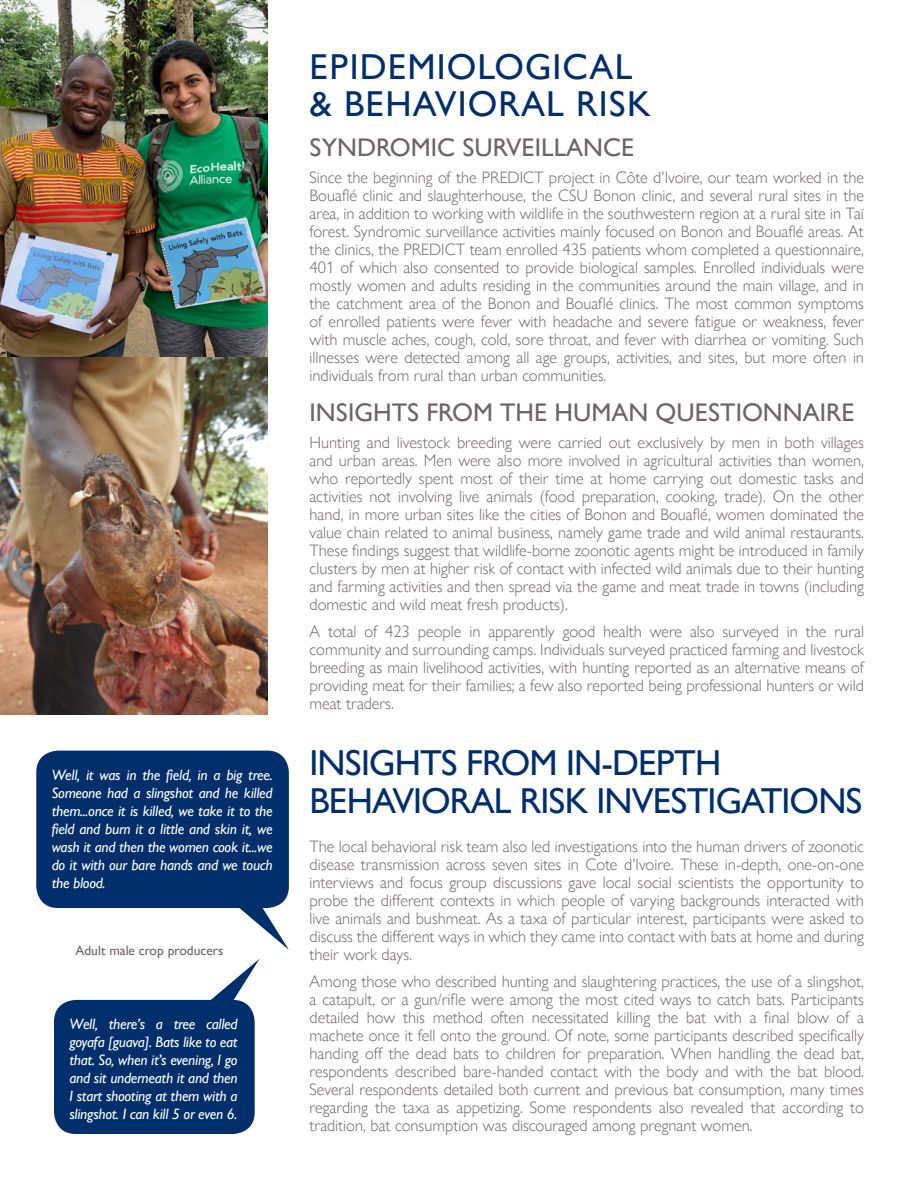
<style>
.page{position:relative;width:918px;height:1188px;background:#fff}
.page>*{position:absolute;margin:0;border:0;box-sizing:border-box;transform-origin:0 0}
.t1{font:36px/37.5px "Gill Sans Nova";letter-spacing:-.025em;color:#002f6c}
.t2{font:36px/37.5px "Gill Sans Nova";letter-spacing:.03em;color:#002f6c}
.t3{font:25.5px "Gill Sans Nova";color:#6d6465}
.t4{font:300 16.5px/18px "Gill Sans Nova";color:#6d6465;text-align:justify}
.t5{font:italic 15px/18px "Gill Sans Nova";letter-spacing:-.02em;color:#fff;text-align:justify}
.t6{font:13.5px "Gill Sans Nova";color:#6d6465}
</style>
<div class="page">
<img style="left:0;top:0;width:267px;height:715px">
<div style="left:54px;top:1000px;width:201px;height:134px;background:#002f6c;border-radius:22px"></div>
<svg style="left:200px;top:959px;width:60px;height:50px"></svg>
<div style="left:36px;top:751px;width:253px;height:157px;background:#002f6c;border-radius:22px"></div>
<svg style="left:239px;top:899px;width:50px;height:51px"></svg>
<p class="t5" style="left:52px;top:766px;width:223px">Well, it was in the field, in a big tree.<br>Someone had a slingshot and he killed them...once it is killed, we take it to the field and burn it a little and skin it, we wash it and then the women cook it...we do it with our bare hands and we touch the blood.</p>
<p class="t6" style="left:75px;top:942px;width:149px">Adult male crop producers</p>
<p class="t5" style="left:69px;top:1015px;width:170px">Well, there’s a tree called goyafa [guava]. Bats like to eat that. So, when it’s evening, I go and sit underneath it and then I start shooting at them with a slingshot. I can kill 5 or even 6.</p>
<h1 class="t2" style="left:310px;top:48px;width:343px">EPIDEMIOLOGICAL &amp; BEHAVIORAL RISK</h1>
<h2 class="t3" style="left:310px;top:133px;width:326px">SYNDROMIC SURVEILLANCE</h2>
<p class="t4" style="left:310px;top:169px;width:556px">Since the beginning of the PREDICT project in Côte d’Ivoire, our team worked in the Bouaflé clinic and slaughterhouse, the CSU Bonon clinic, and several rural sites in the area, in addition to working with wildlife in the southwestern region at a rural site in Taï forest. Syndromic surveillance activities mainly focused on Bonon and Bouaflé areas. At the clinics, the PREDICT team enrolled 435 patients whom completed a questionnaire, 401 of which also consented to provide biological samples. Enrolled individuals were mostly women and adults residing in the communities around the main village, and in the catchment area of the Bonon and Bouaflé clinics. The most common symptoms of enrolled patients were fever with headache and severe fatigue or weakness, fever with muscle aches, cough, cold, sore throat, and fever with diarrhea or vomiting. Such illnesses were detected among all age groups, activities, and sites, but more often in individuals from rural than urban communities.</p>
<h2 class="t3" style="left:310px;top:397px;width:547px">INSIGHTS FROM THE HUMAN QUESTIONNAIRE</h2>
<p class="t4" style="left:310px;top:433px;width:556px">Hunting and livestock breeding were carried out exclusively by men in both villages and urban areas. Men were also more involved in agricultural activities than women, who reportedly spent most of their time at home carrying out domestic tasks and activities not involving live animals (food preparation, cooking, trade). On the other hand, in more urban sites like the cities of Bonon and Bouaflé, women dominated the value chain related to animal business, namely game trade and wild animal restaurants.<br>These findings suggest that wildlife-borne zoonotic agents might be introduced in family clusters by men at higher risk of contact with infected wild animals due to their hunting and farming activities and then spread via the game and meat trade in towns (including domestic and wild meat fresh products).</p>
<p class="t4" style="left:310px;top:622px;width:556px">A total of 423 people in apparently good health were also surveyed in the rural community and surrounding camps. Individuals surveyed practiced farming and livestock breeding as main livelihood activities, with hunting reported as an alternative means of providing meat for their families; a few also reported being professional hunters or wild meat traders.</p>
<h1 class="t1" style="left:310px;top:744px;width:555px">INSIGHTS FROM IN-DEPTH<br>BEHAVIORAL RISK INVESTIGATIONS</h1>
<p class="t4" style="left:310px;top:837px;width:556px">The local behavioral risk team also led investigations into the human drivers of zoonotic disease transmission across seven sites in Cote d’Ivoire. These in-depth, one-on-one interviews and focus group discussions gave local social scientists the opportunity to probe the different contexts in which people of varying backgrounds interacted with live animals and bushmeat. As a taxa of particular interest, participants were asked to discuss the different ways in which they came into contact with bats at home and during their work days.</p>
<p class="t4" style="left:310px;top:972px;width:556px">Among those who described hunting and slaughtering practices, the use of a slingshot, a catapult, or a gun/rifle were among the most cited ways to catch bats. Participants detailed how this method often necessitated killing the bat with a final blow of a machete once it fell onto the ground. Of note, some participants described specifically handing off the dead bats to children for preparation. When handling the dead bat, respondents described bare-handed contact with the body and with the bat blood.<br>Several respondents detailed both current and previous bat consumption, many times regarding the taxa as appetizing. Some respondents also revealed that according to tradition, bat consumption was discouraged among pregnant women.</p>
</div>
